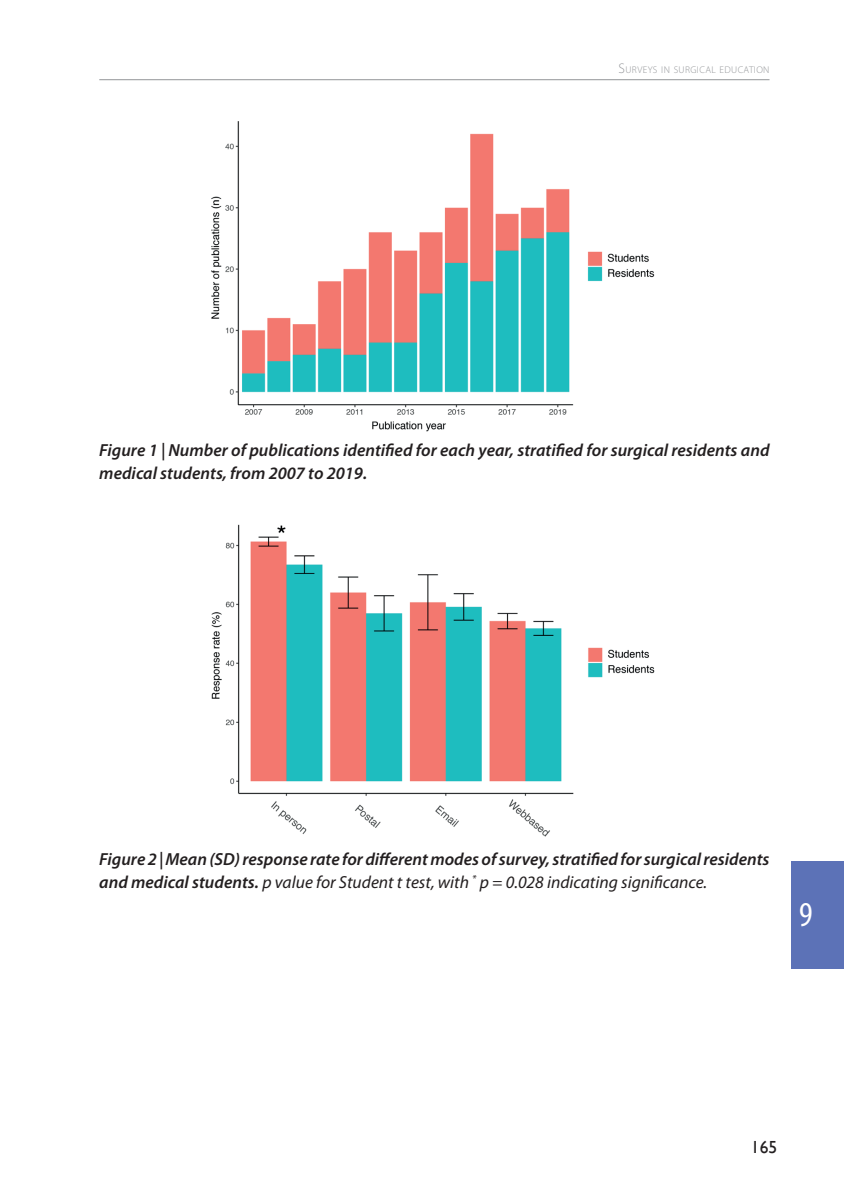
<style>
.page{position:relative;width:844px;height:1191px;background:#fff}
.page>*{position:absolute;margin:0;border:0;box-sizing:border-box;transform-origin:0 0}
.t1{font:condensed 35px "Myriad Pro";color:#fff}
.t2{font:italic 600 17.5px/22.8px "Myriad Pro";color:#231f20}
.t3{font:17.5px "Gill Sans";color:#231f20}
.t4{font:300 9.8px "Myriad Pro";letter-spacing:.035em;color:#939598}
.s1{font-size:14px}
.s2{font-weight:400}
</style>
<div class="page">
<img style="left:211px;top:524px;width:444px;height:313px">
<img style="left:211px;top:122px;width:444px;height:310px">
<hr style="left:99px;top:79px;width:670px;height:1px;background:#939598">
<div style="left:791px;top:861px;width:52px;height:107px;background:#5c72b7"></div>
<p class="t4" style="left:618px;top:64px;width:152px"><span class="s1">S</span>URVEYS IN SURGICAL EDUCATION</p>
<p class="t2" style="left:99px;top:438px;width:671px">Figure 1 | Number of publications identified for each year, stratified for surgical residents and medical students, from 2007 to 2019.</p>
<p class="t2" style="left:99px;top:847px;width:671px">Figure 2 | Mean (SD) response rate for different modes of survey, stratified for surgical residents and medical students. <span class="s2">p value for Student t test, with</span> <sup>*</sup> <span class="s2">p = 0.028 indicating significance.</span></p>
<h1 class="t1" style="left:799px;top:893px;width:15px">9</h1>
<p class="t3" style="left:750px;top:1137px;width:28px">165</p>
</div>
